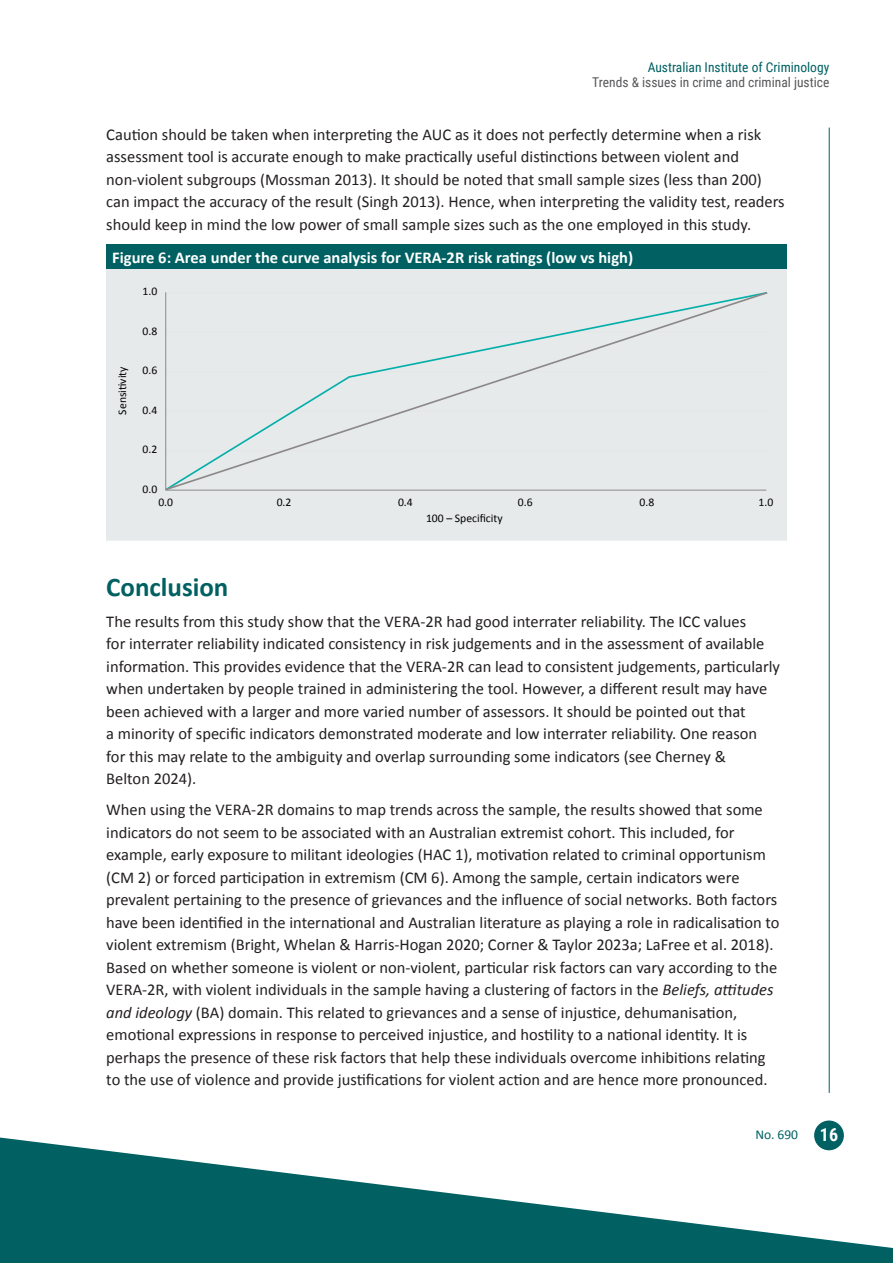
<style>
.page{position:relative;width:893px;height:1263px;background:#fff}
.page>*{position:absolute;margin:0;border:0;box-sizing:border-box;transform-origin:0 0}
.t1{font:700 27px "Calibri";color:#006062}
.body{font:16.5px/22.5px "Calibri";color:#231f20}
.Figure_H1{font:700 16.5px "Calibri";color:#fff}
.t2{font:13.5px "Roboto Condensed";color:#57585a}
.t3{font:13.5px "Roboto Condensed";color:#006062}
.t4{font:13.5px "Calibri";color:#006062}
.t5{font:11.7px "Calibri";color:#000}
.s1{font-style:italic}
.s2{font-family:"Roboto Condensed";font-weight:700;font-size:18px;color:#fff}
</style>
<div class="page">
<hr style="left:829px;top:128px;width:1px;height:965px;background:#006062">
<div style="left:814px;top:1120px;width:30px;height:30px;background:#006062;border-radius:50%"></div>
<svg style="left:0;top:1137px;width:893px;height:126px;fill:#006062"></svg>
<div style="left:106px;top:244px;width:681px;height:25px;background:#006062"></div>
<div style="left:106px;top:269px;width:681px;height:272px;background:#e6eaeb"></div>
<svg style="left:165px;top:292px;width:603px;height:199px"></svg>
<p class="t3" style="left:648px;top:57px;width:183px">Australian Institute of Criminology</p>
<p class="t2" style="left:592px;top:73px;width:239px">Trends &amp; issues in crime and criminal justice</p>
<p class="body" style="left:106px;top:123px;width:680px">Caution should be taken when interpreting the AUC as it does not perfectly determine when a risk assessment tool is accurate enough to make practically useful distinctions between violent and non‑violent subgroups (Mossman 2013). It should be noted that small sample sizes (less than 200) can impact the accuracy of the result (Singh 2013). Hence, when interpreting the validity test, readers should keep in mind the low power of small sample sizes such as the one employed in this study.</p>
<p class="Figure_H1" style="left:112px;top:246px;width:522px">Figure 6: Area under the curve analysis for VERA-2R risk ratings (low vs high)</p>
<p class="t5" style="left:143px;top:283px;width:16px">1.0</p>
<p class="t5" style="left:114px;top:415px;width:50px;rotate:-90deg">Sensitivity</p>
<p class="t5" style="left:143px;top:323px;width:16px">0.8</p>
<p class="t5" style="left:143px;top:362px;width:16px">0.6</p>
<p class="t5" style="left:143px;top:402px;width:16px">0.4</p>
<p class="t5" style="left:143px;top:441px;width:16px">0.2</p>
<p class="t5" style="left:143px;top:481px;width:16px">0.0</p>
<p class="t5" style="left:158px;top:493px;width:16px">0.0</p>
<p class="t5" style="left:277px;top:493px;width:16px">0.2</p>
<p class="t5" style="left:398px;top:493px;width:16px">0.4</p>
<p class="t5" style="left:518px;top:493px;width:16px">0.6</p>
<p class="t5" style="left:640px;top:493px;width:16px">0.8</p>
<p class="t5" style="left:758px;top:493px;width:16px">1.0</p>
<p class="t5" style="left:426px;top:510px;width:78px">100 – Specificity</p>
<h1 class="t1" style="left:106px;top:568px;width:124px">Conclusion</h1>
<p class="body" style="left:106px;top:610px;width:675px">The results from this study show that the VERA-2R had good interrater reliability. The ICC values<br>for interrater reliability indicated consistency in risk judgements and in the assessment of available information. This provides evidence that the VERA-2R can lead to consistent judgements, particularly when undertaken by people trained in administering the tool. However, a different result may have been achieved with a larger and more varied number of assessors. It should be pointed out that<br>a minority of specific indicators demonstrated moderate and low interrater reliability. One reason for this may relate to the ambiguity and overlap surrounding some indicators (see Cherney &amp;<br>Belton 2024).</p>
<p class="body" style="left:106px;top:798px;width:675px">When using the VERA-2R domains to map trends across the sample, the results showed that some indicators do not seem to be associated with an Australian extremist cohort. This included, for example, early exposure to militant ideologies (HAC 1), motivation related to criminal opportunism (CM 2) or forced participation in extremism (CM 6). Among the sample, certain indicators were prevalent pertaining to the presence of grievances and the influence of social networks. Both factors have been identified in the international and Australian literature as playing a role in radicalisation to violent extremism (Bright, Whelan &amp; Harris-Hogan 2020; Corner &amp; Taylor 2023a; LaFree et al. 2018).<br>Based on whether someone is violent or non-violent, particular risk factors can vary according to the VERA-2R, with violent individuals in the sample having a clustering of factors in the <span class="s1">Beliefs, attitudes and ideology</span> (BA) domain. This related to grievances and a sense of injustice, dehumanisation, emotional expressions in response to perceived injustice, and hostility to a national identity. It is perhaps the presence of these risk factors that help these individuals overcome inhibitions relating to the use of violence and provide justifications for violent action and are hence more pronounced.</p>
<p class="t4" style="left:755px;top:1125px;width:84px">No. 690 <span class="s2">16</span></p>
</div>
